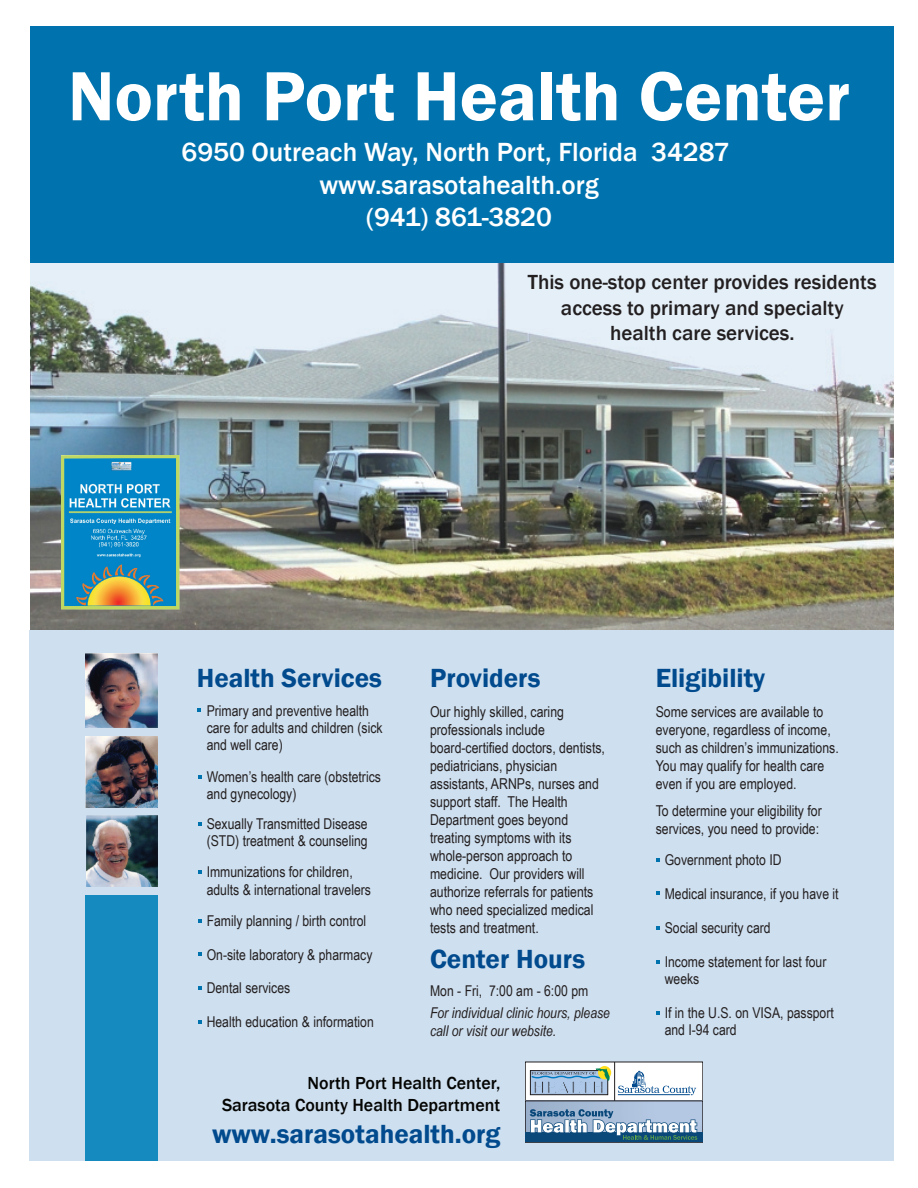
<style>
.page{position:relative;width:918px;height:1188px;background:#fff}
.page>*{position:absolute;margin:0;border:0;box-sizing:border-box;transform-origin:0 0}
.t1{font:600 72px "Franklin Gothic";color:#fff}
.t2{font:500 27px/32.4px "Franklin Gothic";color:#fff;text-align:center}
.t3{font:600 27px "Franklin Gothic";color:#004a8d}
.t4{font:500 21px/25.2px "Franklin Gothic";color:#231f20;text-align:center}
.t5{font:500 18px/21.5px "Franklin Gothic";color:#040503;text-align:right}
.t6{font:15px/18px "Arial Narrow";color:#231f20}
.t7{font:14.85px/17px "Arial Narrow";color:#231f20}
.t8{font:italic 14.85px/17.9px "Arial Narrow";color:#231f20}
</style>
<div class="page">
<img style="left:31px;top:263px;width:863px;height:368px">
<div style="left:31px;top:26px;width:863px;height:237px;background:#0073ae"></div>
<div style="left:30px;top:631px;width:864px;height:530px;background:#cedfef"></div>
<img style="left:86px;top:737px;width:71px;height:71px">
<img style="left:86px;top:816px;width:72px;height:70px">
<img style="left:86px;top:653px;width:71px;height:75px">
<div style="left:85px;top:895px;width:73px;height:266px;background:#148abf"></div>
<svg style="left:198px;top:708px;width:3px;height:4px"></svg>
<svg style="left:656px;top:858px;width:4px;height:4px"></svg>
<svg style="left:656px;top:891px;width:4px;height:3px"></svg>
<svg style="left:656px;top:926px;width:4px;height:4px"></svg>
<svg style="left:656px;top:960px;width:4px;height:4px"></svg>
<svg style="left:656px;top:1011px;width:4px;height:4px"></svg>
<svg style="left:198px;top:822px;width:4px;height:4px"></svg>
<svg style="left:198px;top:870px;width:4px;height:4px"></svg>
<svg style="left:198px;top:919px;width:4px;height:4px"></svg>
<svg style="left:198px;top:953px;width:4px;height:3px"></svg>
<svg style="left:199px;top:986px;width:3px;height:4px"></svg>
<svg style="left:199px;top:1020px;width:3px;height:4px"></svg>
<img style="left:61px;top:455px;width:119px;height:154px">
<svg style="left:198px;top:775px;width:4px;height:4px"></svg>
<svg style="left:525px;top:1062px;width:178px;height:40px;background:#e5e6e7"></svg>
<div style="left:525px;top:1101px;width:178px;height:41px;background:linear-gradient(to right,#9ab0cb,#bacce7)"></div>
<div style="left:525px;top:1132px;width:178px;height:10px;background:#0a487a"></div>
<svg style="left:530px;top:1109px;width:167px;height:31px"></svg>
<div style="left:530px;top:1070px;width:78px;height:25px;border:1px solid #231f20"></div>
<svg style="left:598px;top:1066px;width:13px;height:13px"></svg>
<svg style="left:531px;top:1068px;width:79px;height:26px;background:#9bb6c8"></svg>
<svg style="left:618px;top:1070px;width:78px;height:25px;background:#d4e0eb"></svg>
<hr style="left:614px;top:1062px;width:1px;height:39px;background:#231f20">
<h1 class="t1" style="left:68px;top:52px;width:784px">North Port Health Center</h1>
<h2 class="t2" style="left:182px;top:136px;width:550px">6950 Outreach Way, North Port, Florida 34287 www.sarasotahealth.org<br>(941) 861-3820</h2>
<h3 class="t4" style="left:528px;top:270px;width:350px">This one-stop center provides residents access to primary and specialty<br>health care services.</h3>
<h2 class="t3" style="left:197px;top:662px;width:187px">Health Services</h2>
<h2 class="t3" style="left:430px;top:662px;width:112px">Providers</h2>
<h2 class="t3" style="left:656px;top:662px;width:111px">Eligibility</h2>
<p class="t7" style="left:207px;top:702px;width:177px">Primary and preventive health care for adults and children (sick and well care)</p>
<p class="t7" style="left:207px;top:767px;width:176px;line-height:17.9px">Women’s health care (obstetrics and gynecology)</p>
<p class="t7" style="left:207px;top:815px;width:162px">Sexually Transmitted Disease (STD) treatment &amp; counseling</p>
<p class="t7" style="left:207px;top:862px;width:166px;line-height:17.9px">Immunizations for children, adults &amp; international travelers</p>
<p class="t7" style="left:207px;top:911px;width:161px">Family planning / birth control</p>
<p class="t7" style="left:207px;top:945px;width:167px">On-site laboratory &amp; pharmacy</p>
<p class="t7" style="left:207px;top:979px;width:85px">Dental services</p>
<p class="t7" style="left:207px;top:1013px;width:169px">Health education &amp; information</p>
<p class="t6" style="left:430px;top:702px;width:177px">Our highly skilled, caring professionals include board-certified doctors, dentists, pediatricians, physician assistants, ARNPs, nurses and support staff. The Health<br>Department goes beyond treating symptoms with its whole-person approach to medicine. Our providers will authorize referrals for patients who need specialized medical tests and treatment.</p>
<p class="t6" style="left:656px;top:702px;width:185px">Some services are available to everyone, regardless of income, such as children’s immunizations.<br>You may qualify for health care even if you are employed.</p>
<p class="t6" style="left:656px;top:801px;width:168px">To determine your eligibility for services, you need to provide:</p>
<p class="t7" style="left:665px;top:851px;width:118px">Government photo ID</p>
<p class="t7" style="left:665px;top:885px;width:175px">Medical insurance, if you have it</p>
<p class="t7" style="left:665px;top:919px;width:107px">Social security card</p>
<p class="t7" style="left:665px;top:953px;width:163px">Income statement for last four weeks</p>
<p class="t7" style="left:665px;top:1004px;width:171px">If in the U.S. on VISA, passport and I-94 card</p>
<h2 class="t3" style="left:430px;top:943px;width:157px">Center Hours</h2>
<p class="t7" style="left:430px;top:982px;width:160px">Mon - Fri, 7:00 am - 6:00 pm</p>
<p class="t8" style="left:430px;top:1003px;width:181px">For individual clinic hours, please call or visit our website.</p>
<p class="t5" style="left:222px;top:1073px;width:280px">North Port Health Center,<br>Sarasota County Health Department</p>
<h2 class="t3" style="left:212px;top:1118px;width:290px">www.sarasotahealth.org</h2>
</div>
